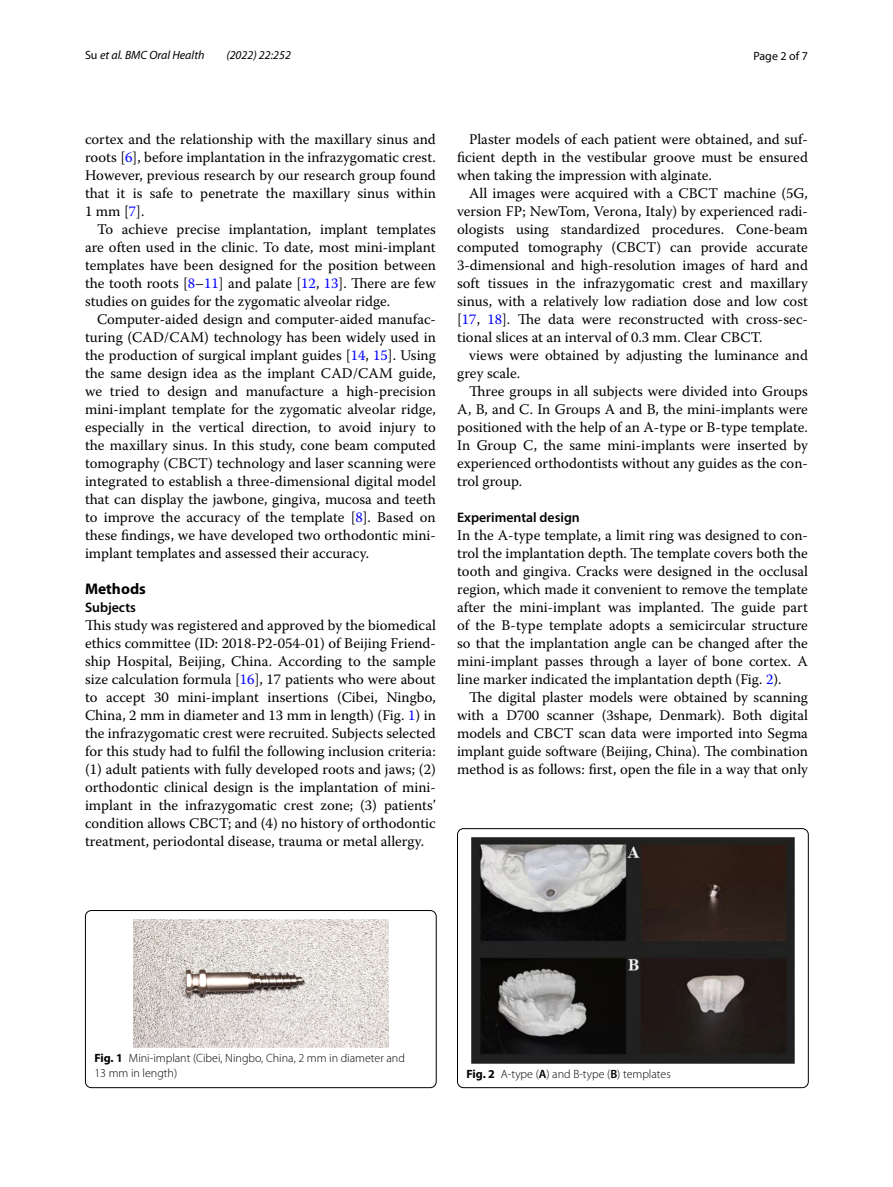
<style>
.page{position:relative;width:893px;height:1187px;background:#fff}
.page>*{position:absolute;margin:0;border:0;box-sizing:border-box;transform-origin:0 0}
.t1{font:700 15.45px "Myriad Pro";color:#000}
.t2{font:14.7px/18px "Warnock Pro";color:#000;text-align:justify}
.t3{font:600 13.8px "Myriad Pro";color:#000}
.t4{font:300 12px/15px "Myriad Pro";color:#000}
.t5{font:italic 12px "Myriad Pro";color:#000}
.t6{font:12px "Myriad Pro";color:#000}
.s1{font-style:normal}
.s2{color:#00f}
.s3{font-weight:700}
.s4{font-weight:600}
</style>
<div class="page">
<img style="left:133px;top:919px;width:255px;height:127px">
<div style="left:85px;top:910px;width:351px;height:177px;border:1px solid #000;border-radius:6px"></div>
<img style="left:471px;top:837px;width:323px;height:226px">
<div style="left:457px;top:828px;width:351px;height:259px;border:1px solid #000;border-radius:6px"></div>
<p class="t5" style="left:85px;top:48px;width:121px"><span class="s1">Su</span> et al. BMC Oral Health</p>
<p class="t5" style="left:226px;top:48px;width:66px">(2022) 22:252</p>
<p class="t6" style="left:753px;top:48px;width:56px">Page 2 of 7</p>
<p class="t2" style="left:85px;top:130px;width:352px">cortex and the relationship with the maxillary sinus and roots [<span class="s2">6</span>], before implantation in the infrazygomatic crest.<br>However, previous research by our research group found that it is safe to penetrate the maxillary sinus within 1 mm [<span class="s2">7</span>].</p>
<p class="t2" style="left:85px;top:220px;width:352px;text-indent:12px">To achieve precise implantation, implant templates are often used in the clinic. To date, most mini-implant templates have been designed for the position between the tooth roots [<span class="s2">8</span>–<span class="s2">11</span>] and palate [<span class="s2">12</span>, <span class="s2">13</span>]. There are few studies on guides for the zygomatic alveolar ridge.</p>
<p class="t2" style="left:85px;top:310px;width:352px;text-indent:12px">Computer-aided design and computer-aided manufac&shy;turing (CAD/CAM) technology has been widely used in the production of surgical implant guides [<span class="s2">14</span>, <span class="s2">15</span>]. Using the same design idea as the implant CAD/CAM guide, we tried to design and manufacture a high-precision mini-implant template for the zygomatic alveolar ridge, especially in the vertical direction, to avoid injury to the maxillary sinus. In this study, cone beam computed tomography (CBCT) technology and laser scanning were integrated to establish a three-dimensional digital model that can display the jawbone, gingiva, mucosa and teeth to improve the accuracy of the template [<span class="s2">8</span>]. Based on these findings, we have developed two orthodontic mini&shy;implant templates and assessed their accuracy.</p>
<p class="t1" style="left:85px;top:578px;width:62px">Methods</p>
<p class="t3" style="left:85px;top:598px;width:52px">Subjects</p>
<p class="t2" style="left:85px;top:616px;width:352px">This study was registered and approved by the biomedical ethics committee (ID: 2018-P2-054-01) of Beijing Friend&shy;ship Hospital, Beijing, China. According to the sample size calculation formula [<span class="s2">16</span>], 17 patients who were about to accept 30 mini-implant insertions (Cibei, Ningbo, China, 2 mm in diameter and 13 mm in length) (Fig. <span class="s2">1</span>) in the infrazygomatic crest were recruited. Subjects selected for this study had to fulfil the following inclusion criteria: (1) adult patients with fully developed roots and jaws; (2) orthodontic clinical design is the implantation of mini&shy;implant in the infrazygomatic crest zone; (3) patients’ condition allows CBCT; and (4) no history of orthodontic treatment, periodontal disease, trauma or metal allergy.</p>
<p class="t2" style="left:457px;top:130px;width:352px;text-indent:12px">Plaster models of each patient were obtained, and suf&shy;ficient depth in the vestibular groove must be ensured when taking the impression with alginate.</p>
<p class="t2" style="left:457px;top:184px;width:352px;text-indent:12px">All images were acquired with a CBCT machine (5G, version FP; NewTom, Verona, Italy) by experienced radi&shy;ologists using standardized procedures. Cone-beam computed tomography (CBCT) can provide accurate 3-dimensional and high-resolution images of hard and soft tissues in the infrazygomatic crest and maxillary sinus, with a relatively low radiation dose and low cost [<span class="s2">17</span>, <span class="s2">18</span>]. The data were reconstructed with cross-sec&shy;tional slices at an interval of 0.3 mm. Clear CBCT.</p>
<p class="t2" style="left:457px;top:346px;width:352px;text-indent:12px">views were obtained by adjusting the luminance and grey scale.</p>
<p class="t2" style="left:457px;top:382px;width:352px;text-indent:12px">Three groups in all subjects were divided into Groups A, B, and C. In Groups A and B, the mini-implants were positioned with the help of an A-type or B-type template.<br>In Group C, the same mini-implants were inserted by experienced orthodontists without any guides as the con&shy;trol group.</p>
<p class="t3" style="left:457px;top:508px;width:124px">Experimental design</p>
<p class="t2" style="left:457px;top:526px;width:352px">In the A-type template, a limit ring was designed to con&shy;trol the implantation depth. The template covers both the tooth and gingiva. Cracks were designed in the occlusal region, which made it convenient to remove the template after the mini-implant was implanted. The guide part of the B-type template adopts a semicircular structure so that the implantation angle can be changed after the mini-implant passes through a layer of bone cortex. A line marker indicated the implantation depth (Fig. <span class="s2">2</span>).</p>
<p class="t2" style="left:457px;top:688px;width:352px;text-indent:12px">The digital plaster models were obtained by scanning with a D700 scanner (3shape, Denmark). Both digital models and CBCT scan data were imported into Segma implant guide software (Beijing, China). The combination method is as follows: first, open the file in a way that only</p>
<p class="t4" style="left:94px;top:1050px;width:312px"><span class="s3">Fig. 1</span> Mini-implant (Cibei, Ningbo, China, 2 mm in diameter and<br>13 mm in length)</p>
<p class="t4" style="left:466px;top:1066px;width:206px"><span class="s3">Fig. 2</span> A-type (<span class="s4">A</span>) and B-type (<span class="s4">B</span>) templates</p>
</div>
